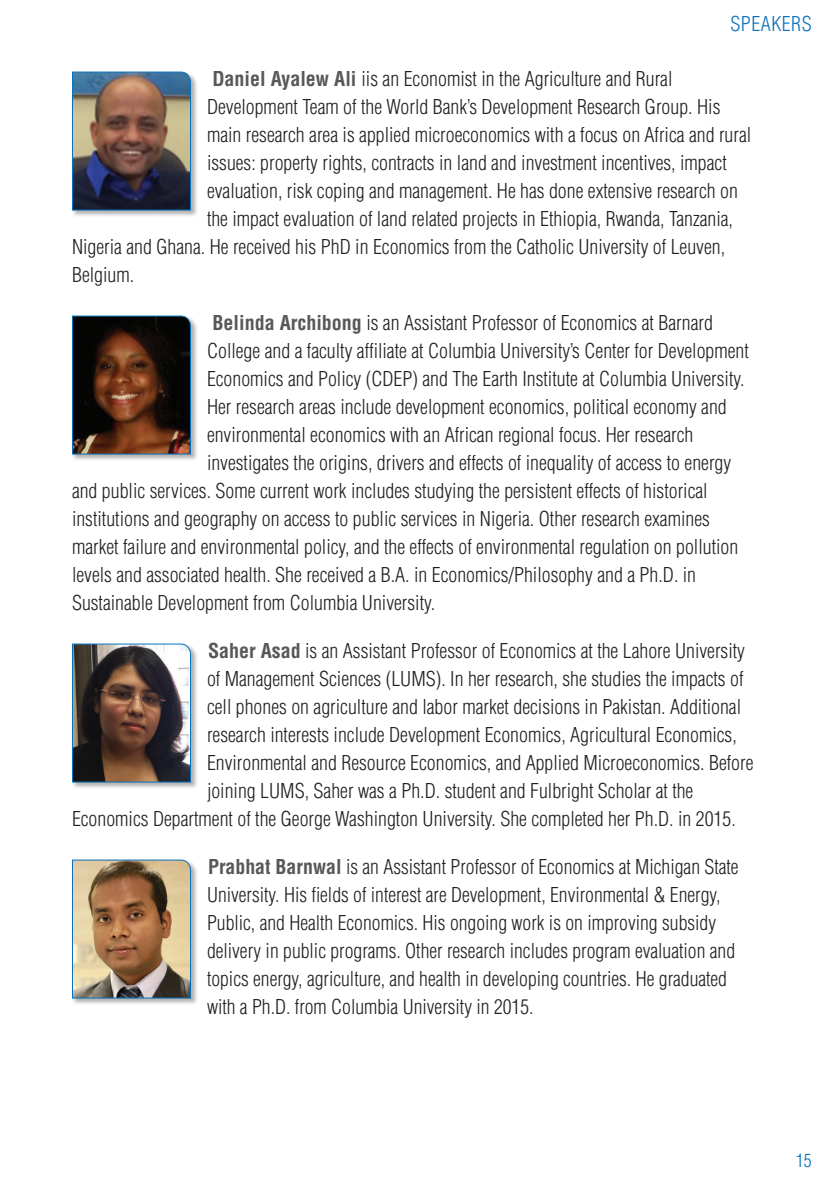
<style>
.page{position:relative;width:828px;height:1188px;background:#fff}
.page>*{position:absolute;margin:0;border:0;box-sizing:border-box;transform-origin:0 0}
.t1{font:300 condensed 20px/28px "Helvetica LT Std";color:#231f20}
.t2{font:300 condensed 20px "Helvetica LT Std";letter-spacing:.025em;color:#0a72ba}
.t3{font:300 condensed 18px "Helvetica LT Std";color:#0a72ba}
.s1{font-weight:700;color:#57585a}
</style>
<div class="page">
<div style="left:71px;top:71px;width:127px;height:147px;background:#231f20;opacity:.35"></div>
<img style="left:72px;top:71px;width:120px;height:140px">
<div style="left:71px;top:315px;width:127px;height:147px;background:#231f20;opacity:.35"></div>
<svg style="left:72px;top:315px;width:120px;height:140px;background:#39251b"></svg>
<div style="left:71px;top:643px;width:127px;height:147px;background:#231f20;opacity:.35"></div>
<svg style="left:72px;top:643px;width:120px;height:140px;background:#5b514e"></svg>
<div style="left:71px;top:859px;width:127px;height:147px;background:#231f20;opacity:.35"></div>
<img style="left:72px;top:859px;width:120px;height:140px">
<p class="t2" style="left:730px;top:11px;width:83px">SPEAKERS</p>
<p class="t1" style="left:212px;top:64px;width:462px"><span class="s1">Daniel Ayalew Ali</span> iis an Economist in the Agriculture and Rural</p>
<p class="t1" style="left:207px;top:92px;width:515px">Development Team of the World Bank’s Development Research Group. His</p>
<p class="t1" style="left:207px;top:120px;width:546px">main research area is applied microeconomics with a focus on Africa and rural</p>
<p class="t1" style="left:207px;top:148px;width:521px">issues: property rights, contracts in land and investment incentives, impact</p>
<p class="t1" style="left:207px;top:176px;width:532px">evaluation, risk coping and management. He has done extensive research on</p>
<p class="t1" style="left:207px;top:204px;width:528px">the impact evaluation of land related projects in Ethiopia, Rwanda, Tanzania,</p>
<p class="t1" style="left:72px;top:232px;width:655px">Nigeria and Ghana. He received his PhD in Economics from the Catholic University of Leuven,</p>
<p class="t1" style="left:72px;top:260px;width:64px">Belgium.</p>
<p class="t1" style="left:212px;top:308px;width:502px"><span class="s1">Belinda Archibong</span> is an Assistant Professor of Economics at Barnard</p>
<p class="t1" style="left:207px;top:336px;width:543px">College and a faculty affiliate at Columbia University’s Center for Development</p>
<p class="t1" style="left:207px;top:364px;width:539px">Economics and Policy (CDEP) and The Earth Institute at Columbia University.</p>
<p class="t1" style="left:207px;top:392px;width:521px">Her research areas include development economics, political economy and</p>
<p class="t1" style="left:207px;top:420px;width:488px">environmental economics with an African regional focus. Her research</p>
<p class="t1" style="left:207px;top:448px;width:526px">investigates the origins, drivers and effects of inequality of access to energy</p>
<p class="t1" style="left:72px;top:476px;width:637px">and public services. Some current work includes studying the persistent effects of historical</p>
<p class="t1" style="left:72px;top:504px;width:639px">institutions and geography on access to public services in Nigeria. Other research examines</p>
<p class="t1" style="left:72px;top:532px;width:668px">market failure and environmental policy, and the effects of environmental regulation on pollution</p>
<p class="t1" style="left:72px;top:560px;width:626px">levels and associated health. She received a B.A. in Economics/Philosophy and a Ph.D. in</p>
<p class="t1" style="left:72px;top:588px;width:365px">Sustainable Development from Columbia University.</p>
<p class="t1" style="left:208px;top:636px;width:539px"><span class="s1">Saher Asad</span> is an Assistant Professor of Economics at the Lahore University</p>
<p class="t1" style="left:207px;top:664px;width:538px">of Management Sciences (LUMS). In her research, she studies the impacts of</p>
<p class="t1" style="left:207px;top:692px;width:536px">cell phones on agriculture and labor market decisions in Pakistan. Additional</p>
<p class="t1" style="left:207px;top:720px;width:531px">research interests include Development Economics, Agricultural Economics,</p>
<p class="t1" style="left:207px;top:748px;width:548px">Environmental and Resource Economics, and Applied Microeconomics. Before</p>
<p class="t1" style="left:207px;top:776px;width:488px">joining LUMS, Saher was a Ph.D. student and Fulbright Scholar at the</p>
<p class="t1" style="left:72px;top:804px;width:665px">Economics Department of the George Washington University. She completed her Ph.D. in 2015.</p>
<p class="t1" style="left:207px;top:852px;width:533px"><span class="s1">Prabhat Barnwal</span> is an Assistant Professor of Economics at Michigan State University. His fields of interest are Development, Environmental &amp; Energy, Public, and Health Economics. His ongoing work is on improving subsidy delivery in public programs. Other research includes program evaluation and topics energy, agriculture, and health in developing countries. He graduated with a Ph.D. from Columbia University in 2015.</p>
<p class="t3" style="left:796px;top:1150px;width:17px">15</p>
</div>
